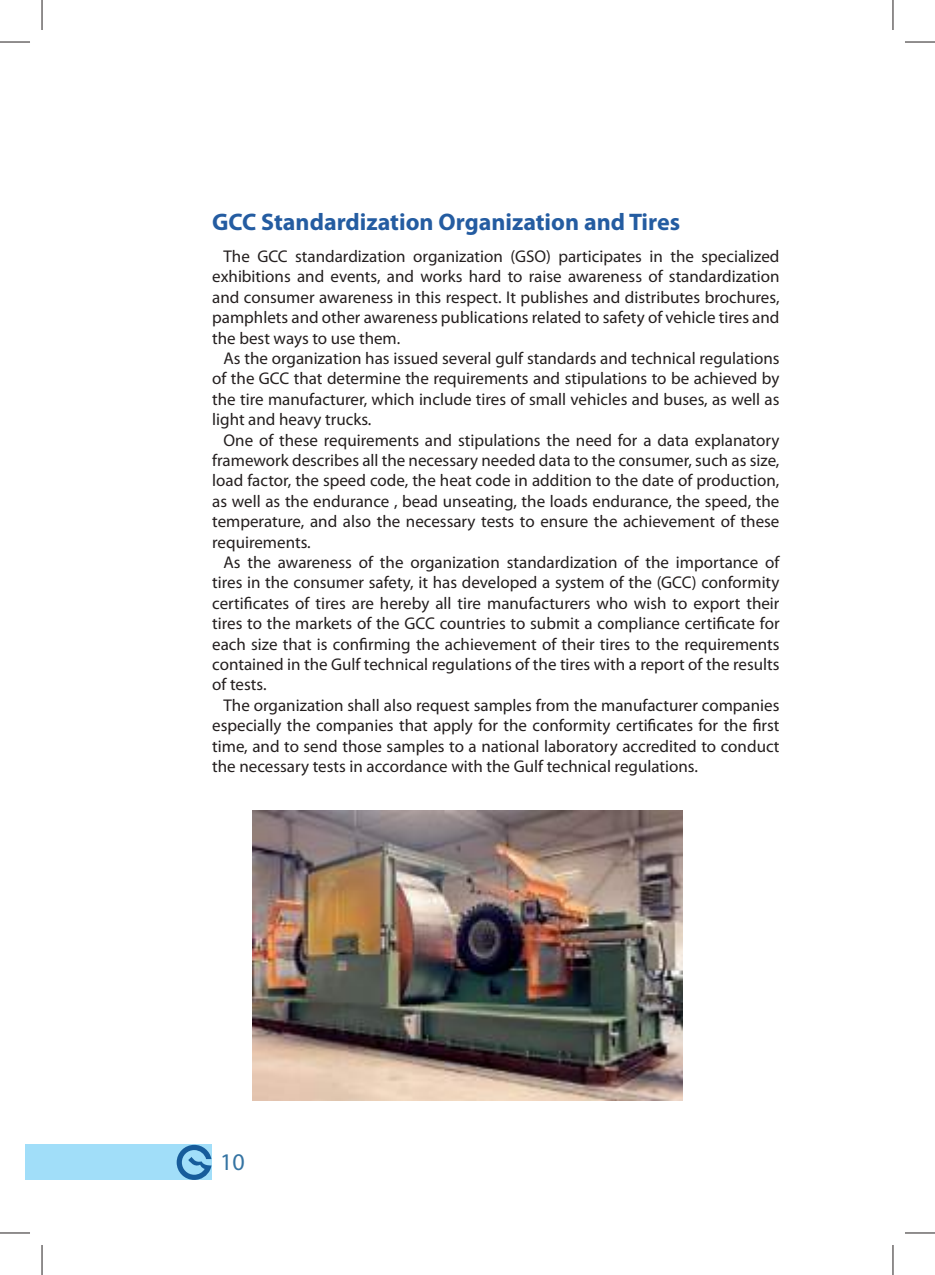
<style>
.page{position:relative;width:935px;height:1275px;background:#fff}
.page>*{position:absolute;margin:0;border:0;box-sizing:border-box;transform-origin:0 0}
.t1{font:700 24px "Myriad Pro";color:#245ca1}
.t2{font:24px "Myriad Pro";color:#3574a3}
.t3{font:17px/20.4px "Myriad Pro";color:#241f1f;text-align:justify}
</style>
<div class="page">
<div style="left:25px;top:1144px;width:186px;height:36px;background:#a1def9"></div>
<svg style="left:177px;top:1144px;width:34px;height:36px"></svg>
<img style="left:252px;top:810px;width:430px;height:290px">
<hr style="left:0;top:42px;width:30px;height:1px;background:#241f1f">
<hr style="left:904px;top:42px;width:30px;height:1px;background:#241f1f">
<hr style="left:0;top:1232px;width:30px;height:1px;background:#241f1f">
<hr style="left:904px;top:1232px;width:30px;height:1px;background:#241f1f">
<hr style="left:42px;top:0;width:1px;height:30px;background:#241f1f">
<hr style="left:42px;top:1245px;width:1px;height:30px;background:#241f1f">
<hr style="left:892px;top:0;width:1px;height:30px;background:#241f1f">
<hr style="left:892px;top:1245px;width:1px;height:30px;background:#241f1f">
<h1 class="t1" style="left:212px;top:206px;width:469px">GCC Standardization Organization and Tires</h1>
<p class="t3" style="left:212px;top:246px;width:568px;text-indent:11px">The GCC standardization organization (GSO) participates in the specialized exhibitions and events, and works hard to raise awareness of standardization and consumer awareness in this respect It. publishes and distributes brochures, pamphlets and other awareness publications related to safety of vehicle tires and the best ways to use them.</p>
<p class="t3" style="left:212px;top:348px;width:568px;text-indent:11px">As the organization has issued several gulf standards and technical regulations of the GCC that determine the requirements and stipulations to be achieved by the tire manufacturer, which include tires of small vehicles and buses, as well as light and heavy trucks.</p>
<p class="t3" style="left:212px;top:429px;width:568px;text-indent:11px">One of these requirements and stipulations the need for a data explanatory framework describes all the necessary needed data to the consumer, such as size, load factor, the speed code, the heat code in addition to the date of production, as well as the endurance , bead unseating, the loads endurance, the speed, the temperature, and also the necessary tests to ensure the achievement of these requirements.</p>
<p class="t3" style="left:212px;top:552px;width:569px;text-indent:11px">As the awareness of the organization standardization of the importance of tires in the consumer safety it, has developed a system of the (GCC) conformity certificates of tires are hereby all tire manufacturers who wish to export their tires to the markets of the GCC countries to submit a compliance certificate for each size that is confirming the achievement of their tires to the requirements contained in the Gulf technical regulations of the tires with a report of the results of tests.</p>
<p class="t3" style="left:212px;top:694px;width:568px;text-indent:11px">The organization shall also request samples from the manufacturer companies especially the companies that apply for the conformity certificates for the first time, and to send those samples to a national laboratory accredited to conduct the necessary tests in accordance with the Gulf technical regulations.</p>
<h1 class="t2" style="left:220px;top:1146px;width:26px">10</h1>
</div>
